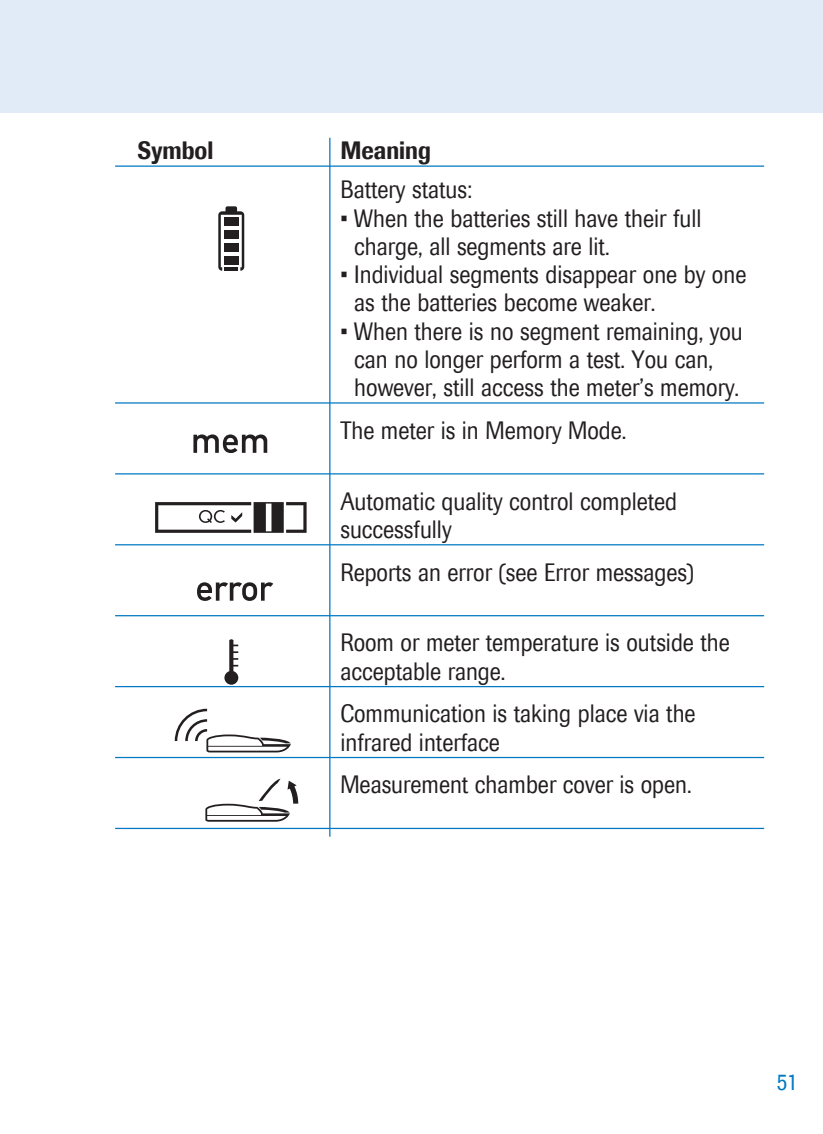
<style>
.page{position:relative;width:823px;height:1134px;background:#fff}
.page>*{position:absolute;margin:0;border:0;box-sizing:border-box;transform-origin:0 0}
.t1{font:25px/28.2px "Imago";color:#231f20;scale:.88 1}
.t2{font:500 25px "Imago";color:#231f20;scale:.88 1}
.t3{font:23.75px "Imago";color:#0079c2;scale:.88 1}
</style>
<div class="page">
<div style="left:0;top:0;width:822px;height:112px;background:#e1ebf7"></div>
<hr style="left:115px;top:165px;width:648px;height:2px;background:#0079c2">
<hr style="left:115px;top:402px;width:648px;height:2px;background:#0079c2">
<hr style="left:115px;top:473px;width:648px;height:1px;background:#0079c2">
<hr style="left:115px;top:544px;width:648px;height:1px;background:#0079c2">
<hr style="left:115px;top:615px;width:648px;height:1px;background:#0079c2">
<hr style="left:115px;top:686px;width:648px;height:1px;background:#0079c2">
<hr style="left:115px;top:757px;width:648px;height:1px;background:#0079c2">
<hr style="left:115px;top:828px;width:648px;height:1px;background:#0079c2">
<hr style="left:329px;top:138px;width:1px;height:699px;background:#0079c2">
<svg style="left:218px;top:206px;width:26px;height:65px"></svg>
<svg style="left:193px;top:434px;width:74px;height:19px"></svg>
<svg style="left:155px;top:502px;width:151px;height:31px"></svg>
<svg style="left:197px;top:582px;width:76px;height:19px"></svg>
<svg style="left:224px;top:639px;width:14px;height:46px"></svg>
<svg style="left:175px;top:709px;width:116px;height:43px"></svg>
<svg style="left:205px;top:779px;width:93px;height:43px"></svg>
<p class="t2" style="left:137px;top:134px;width:87px">Symbol</p>
<p class="t2" style="left:340px;top:134px;width:104px">Meaning</p>
<p class="t1" style="left:340px;top:175px;width:151px">Battery status:</p>
<p class="t1" style="left:354px;top:203px;width:396px;text-indent:-14px">• When the batteries still have their full charge, all segments are lit.</p>
<p class="t1" style="left:354px;top:260px;width:447px;text-indent:-14px">• Individual segments disappear one by one as the batteries become weaker.</p>
<p class="t1" style="left:354px;top:316px;width:443px;text-indent:-14px">• When there is no segment remaining, you can no longer perform a test. You can, however, still access the meter’s memory.</p>
<p class="t1" style="left:340px;top:416px;width:326px">The meter is in Memory Mode.</p>
<p class="t1" style="left:340px;top:486px;width:384px">Automatic quality control completed successfully</p>
<p class="t1" style="left:340px;top:557px;width:403px">Reports an error (see Error messages)</p>
<p class="t1" style="left:340px;top:628px;width:444px">Room or meter temperature is outside the acceptable range.</p>
<p class="t1" style="left:340px;top:699px;width:405px">Communication is taking place via the infrared interface</p>
<p class="t1" style="left:340px;top:770px;width:400px">Measurement chamber cover is open.</p>
<p class="t3" style="left:776px;top:1067px;width:25px">51</p>
</div>
